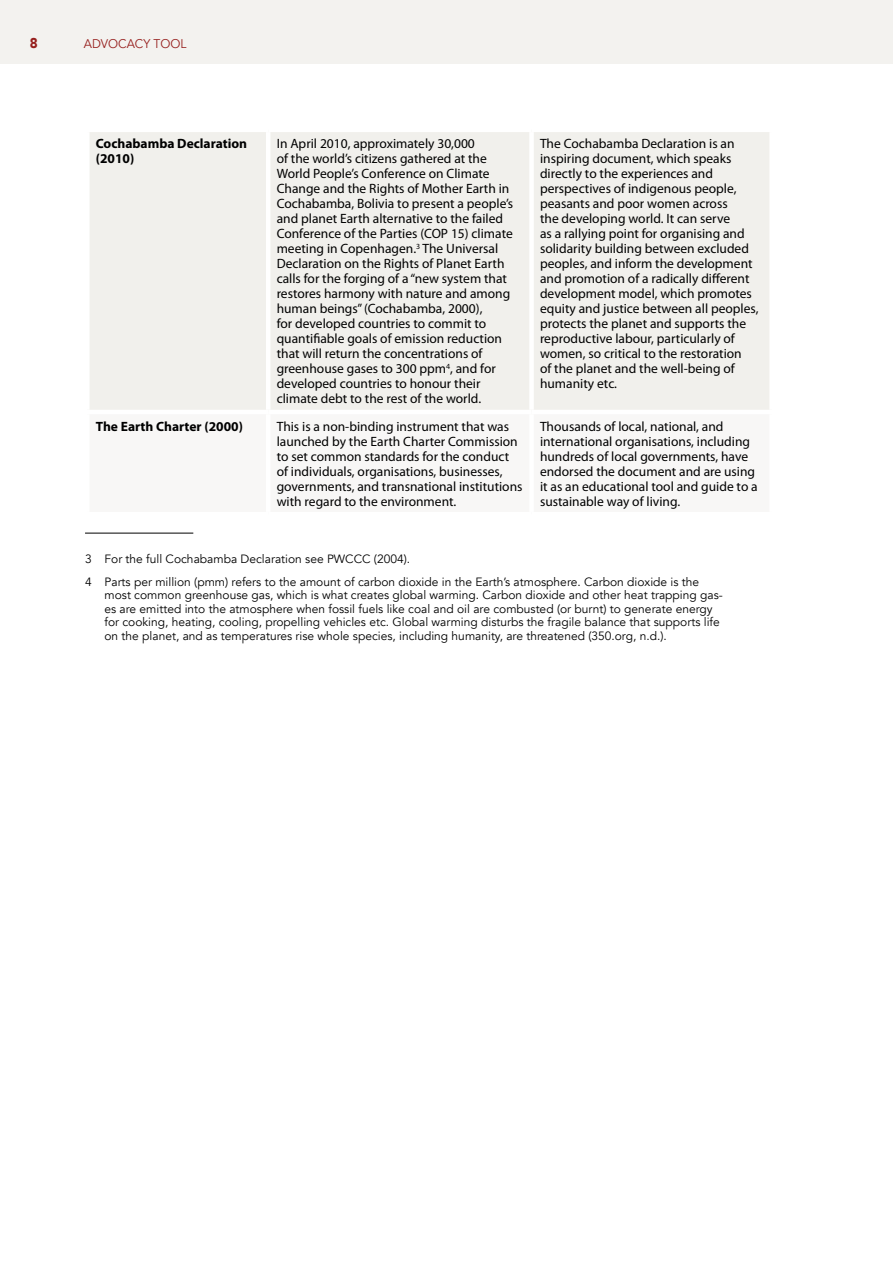
<style>
.page{position:relative;width:893px;height:1263px;background:#fff}
.page>*{position:absolute;margin:0;border:0;box-sizing:border-box;transform-origin:0 0}
.t1{font:900 14.1px "Avenir";color:#961f1d;scale:.95 1}
.t2{font:13.5px/15px "Myriad Pro";color:#000}
.t3{font:700 13.5px/15px "Myriad Pro";color:#000}
.t4{font:12.6px "Avenir";color:#961f1d;scale:.95 1}
.t5{font:12px/13.5px "Avenir";color:#000}
</style>
<div class="page">
<div style="left:0;top:0;width:893px;height:64px;background:#f3f2ef"></div>
<hr style="left:85px;top:533px;width:108px;height:1px;background:#000">
<div style="left:90px;top:132px;width:679px;height:278px;background:#f1f0ec"></div>
<hr style="left:266px;top:132px;width:4px;height:278px;background:#fff">
<div style="left:529px;top:132px;width:5px;height:278px;background:#fff"></div>
<p class="t1" style="left:30px;top:31px;width:10px">8</p>
<p class="t4" style="left:84px;top:36px;width:110px">ADVOCACY TOOL</p>
<p class="t3" style="left:96px;top:136px;width:153px">Cochabamba Declaration (2010)</p>
<p class="t2" style="left:277px;top:136px;width:238px">In April 2010, approximately 30,000<br>of the world’s citizens gathered at the World People’s Conference on Climate Change and the Rights of Mother Earth in Cochabamba, Bolivia to present a people’s and planet Earth alternative to the failed Conference of the Parties (COP 15) climate meeting in Copenhagen.<sup>3</sup> The Universal Declaration on the Rights of Planet Earth calls for the forging of a “new system that restores harmony with nature and among human beings” (Cochabamba, 2000),<br>for developed countries to commit to quantifiable goals of emission reduction that will return the concentrations of greenhouse gases to 300 ppm<sup>4</sup>, and for developed countries to honour their climate debt to the rest of the world.</p>
<p class="t2" style="left:540px;top:136px;width:220px">The Cochabamba Declaration is an inspiring document, which speaks directly to the experiences and perspectives of indigenous people, peasants and poor women across<br>the developing world. It can serve<br>as a rallying point for organising and solidarity building between excluded peoples, and inform the development and promotion of a radically different development model, which promotes equity and justice between all peoples, protects the planet and supports the reproductive labour, particularly of women, so critical to the restoration<br>of the planet and the well-being of humanity etc.</p>
<p class="t3" style="left:96px;top:418px;width:149px">The Earth Charter (2000)</p>
<p class="t2" style="left:277px;top:418px;width:247px">This is a non-binding instrument that was launched by the Earth Charter Commission to set common standards for the conduct of individuals, organisations, businesses, governments, and transnational institutions with regard to the environment.</p>
<p class="t2" style="left:540px;top:418px;width:219px">Thousands of local, national, and international organisations, including hundreds of local governments, have endorsed the document and are using it as an educational tool and guide to a sustainable way of living.</p>
<p class="t5" style="left:85px;top:548px;width:616px;line-height:23px">3 For the full Cochabamba Declaration see PWCCC (2004).<br>4 Parts per million (pmm) refers to the amount of carbon dioxide in the Earth’s atmosphere. Carbon dioxide is the</p>
<p class="t5" style="left:105px;top:589px;width:620px">most common greenhouse gas, which is what creates global warming. Carbon dioxide and other heat trapping gas&shy;es are emitted into the atmosphere when fossil fuels like coal and oil are combusted (or burnt) to generate energy for cooking, heating, cooling, propelling vehicles etc. Global warming disturbs the fragile balance that supports life on the planet, and as temperatures rise whole species, including humanity, are threatened (350.org, n.d.).</p>
</div>
